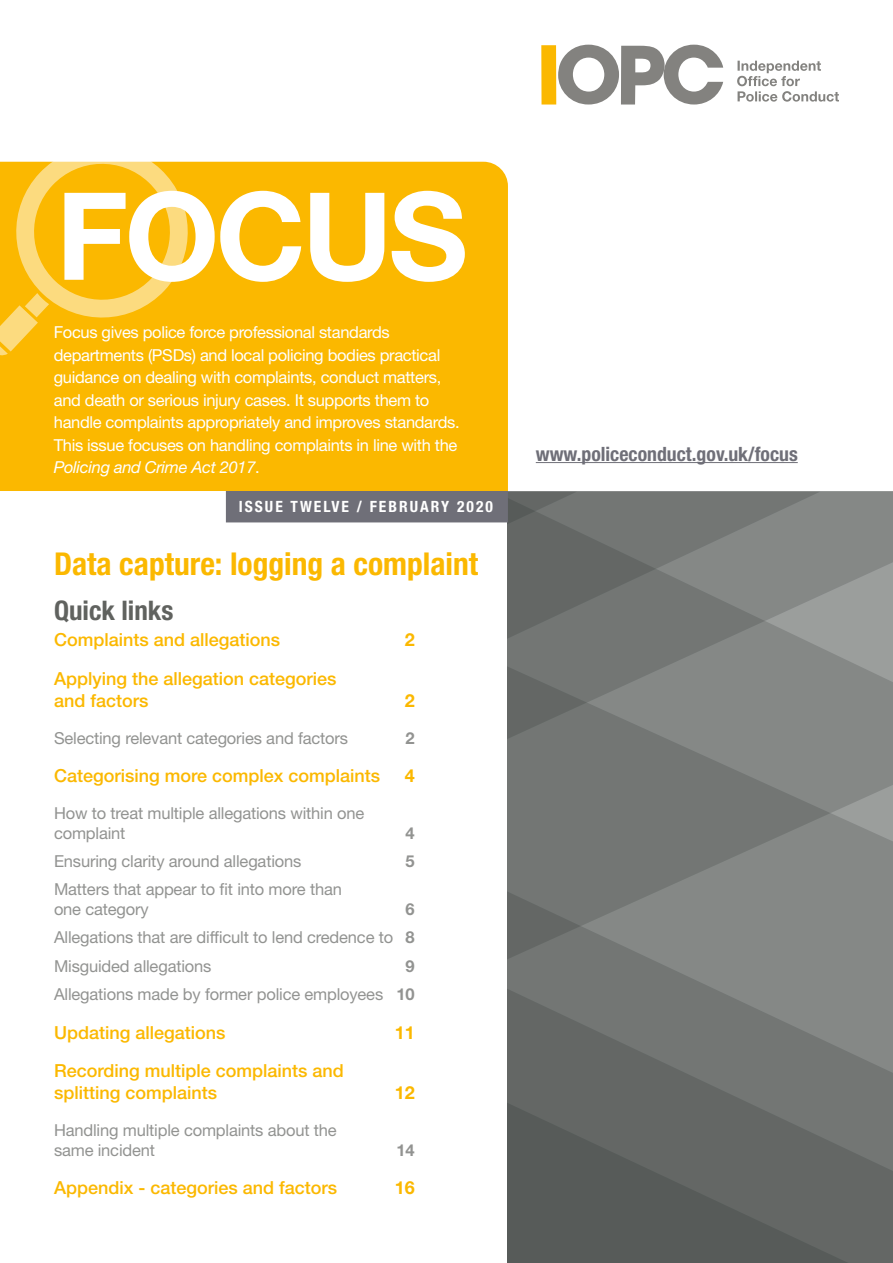
<style>
.page{position:relative;width:893px;height:1263px;background:#fff}
.page>*{position:absolute;margin:0;border:0;box-sizing:border-box;transform-origin:0 0}
.t1{font:700 121.8px "Helvetica Neue LT Std";letter-spacing:-.03em;color:#fff}
.t2{font:700 condensed 31.5px "Helvetica Neue LT Std";color:#fbb800}
.t3{font:700 condensed 27px "Helvetica Neue LT Std";color:#60625f}
.t4{font:700 condensed 19.8px "Helvetica Neue LT Std";color:#6f6f78}
.t5{font:500 18px/21.6px "Helvetica Neue LT Std";color:#fbb800}
.t6{font:700 18px "Helvetica Neue LT Std";color:#fbb800}
.t7{font:16.5px/19.8px "Helvetica Neue LT Std";letter-spacing:-.01em;color:#929391}
.t8{font:16.5px/22.5px "Helvetica Neue LT Std";letter-spacing:-.02em;color:#fff}
.t9{font:700 16.5px "Helvetica Neue LT Std";color:#929391}
.t10{font:700 condensed 15.6px "Helvetica Neue LT Std";letter-spacing:.13em;color:#fff}
.s1{font-style:italic}
.s2{font-weight:700}
</style>
<div class="page">
<svg style="left:558px;top:45px;width:165px;height:60px"></svg>
<div style="left:541px;top:45px;width:15px;height:60px;background:#fbb800"></div>
<svg style="left:737px;top:61px;width:102px;height:41px"></svg>
<svg style="left:508px;top:491px;width:385px;height:772px;background:#747775"></svg>
<div style="left:226px;top:491px;width:282px;height:31px;background:#6f6f78"></div>
<div style="left:0;top:162px;width:508px;height:329px;background:#fbb800"></div>
<hr style="left:536px;top:462px;width:262px;height:1px;background:#6f6f78">
<svg style="left:0;top:161px;width:197px;height:195px;background:#fbc01d"></svg>
<h1 class="t1" style="left:56px;top:161px;width:413px">FOCUS</h1>
<p class="t8" style="left:54px;top:321px;width:407px">Focus gives police force professional standards departments (PSDs) and local policing bodies practical guidance on dealing with complaints, conduct matters, and death or serious injury cases. It supports them to handle complaints appropriately and improves standards.<br>This issue focuses on handling complaints in line with the <span class="s1">Policing and Crime Act 2017</span>.</p>
<p class="t10" style="left:239px;top:497px;width:256px">ISSUE TWELVE / FEBRUARY 2020</p>
<h2 class="t2" style="left:54px;top:544px;width:426px">Data capture: logging a complaint</h2>
<h3 class="t3" style="left:54px;top:594px;width:121px">Quick links</h3>
<p class="t5" style="left:54px;top:629px;width:228px">Complaints and allegations</p>
<p class="t6" style="left:405px;top:629px;width:12px">2</p>
<p class="t5" style="left:54px;top:668px;width:284px">Applying the allegation categories and factors</p>
<p class="t6" style="left:405px;top:689px;width:12px">2</p>
<p class="t7" style="left:54px;top:727px;width:296px">Selecting relevant categories and factors</p>
<p class="t9" style="left:405px;top:727px;width:11px">2</p>
<p class="t5" style="left:54px;top:765px;width:328px">Categorising more complex complaints</p>
<p class="t6" style="left:405px;top:764px;width:12px">4</p>
<p class="t7" style="left:54px;top:803px;width:312px">How to treat multiple allegations within one complaint</p>
<p class="t9" style="left:405px;top:823px;width:11px">4</p>
<p class="t7" style="left:54px;top:851px;width:249px">Ensuring clarity around allegations</p>
<p class="t9" style="left:405px;top:851px;width:11px">5</p>
<p class="t7" style="left:54px;top:879px;width:289px">Matters that appear to fit into more than one category</p>
<p class="t7" style="left:54px;top:895px;width:362px;line-height:28.3px;text-align:justify;text-indent:351px"><span class="s2">6<br></span>Allegations that are difficult to lend credence to <span class="s2">8<br></span>Misguided allegations</p>
<p class="t7" style="left:54px;top:951px;width:362px;line-height:28.3px;text-align:right"><span class="s2">9<br></span>Allegations made by former police employees <span class="s2">10</span></p>
<p class="t5" style="left:54px;top:1021px;width:173px">Updating allegations</p>
<p class="t6" style="left:395px;top:1021px;width:22px">11</p>
<p class="t5" style="left:54px;top:1060px;width:291px">Recording multiple complaints and splitting complaints</p>
<p class="t6" style="left:395px;top:1081px;width:22px">12</p>
<p class="t7" style="left:54px;top:1120px;width:284px">Handling multiple complaints about the same incident</p>
<p class="t9" style="left:396px;top:1139px;width:20px">14</p>
<p class="t5" style="left:54px;top:1177px;width:285px">Appendix - categories and factors</p>
<p class="t6" style="left:395px;top:1176px;width:22px">16</p>
<p class="t4" style="left:536px;top:442px;width:263px">www.policeconduct.gov.uk/focus</p>
</div>
